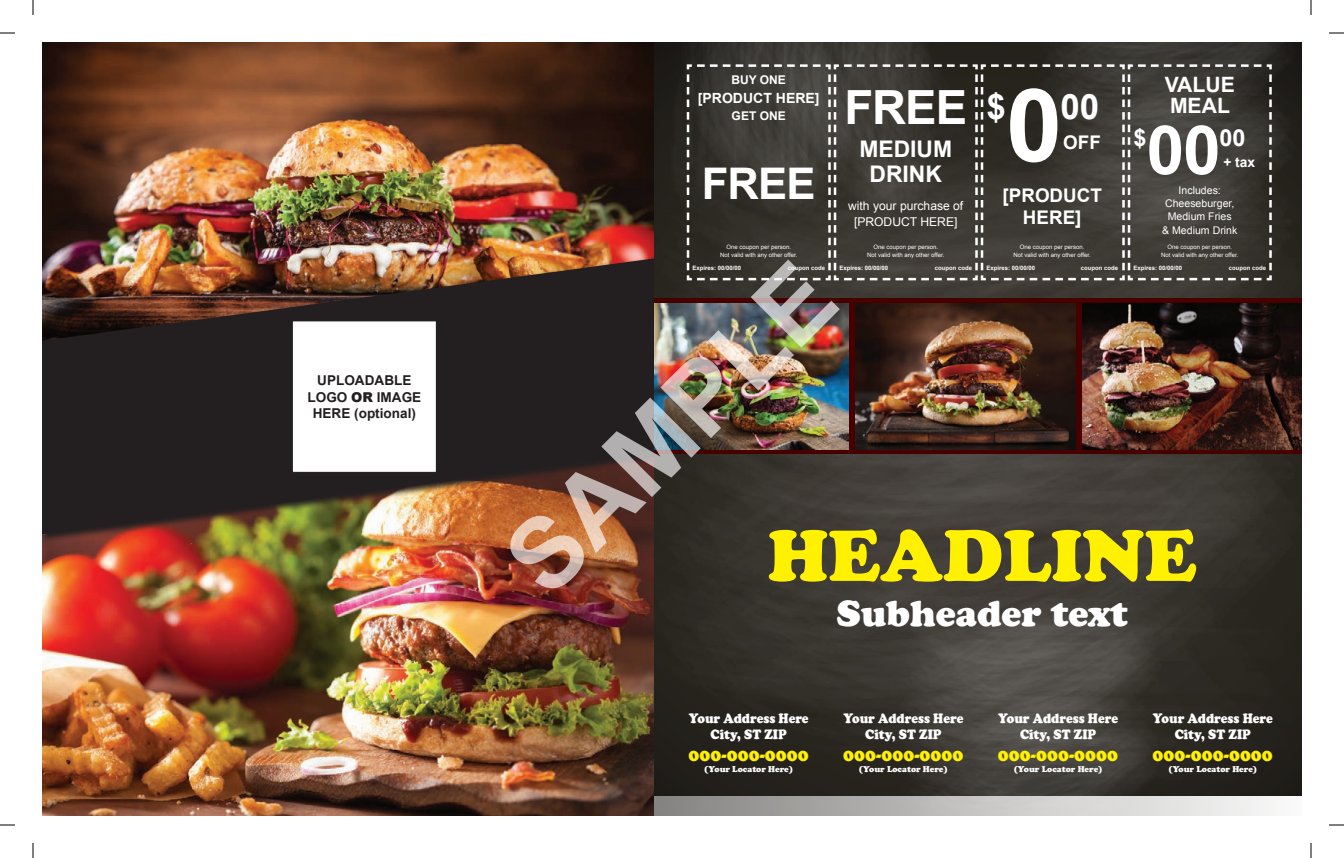
<style>
.page{position:relative;width:1344px;height:858px;background:#fff}
.page>*{position:absolute;margin:0;border:0;box-sizing:border-box;transform-origin:0 0}
.t1{font:700 101.5px "Arial";color:#fff}
.t2{font:700 100px "Arial";color:rgb(255 255 255/.65)}
.t3{font:900 75.4px "Cooper";color:#fff101}
.t4{font:700 68px "Arial";color:#fff}
.t5{font:700 47.1px "Arial";color:#fff}
.t6{font:700 43.6px "Arial";color:#fff}
.t7{font:900 37.7px "Cooper";color:#fff}
.t8{font:700 35px "Arial";color:#fff}
.t9{font:700 23.4px "Arial";color:#fff}
.t10{font:700 22.9px/25.6px "Arial";color:#fff;text-align:center}
.t11{font:700 21.1px/21.1px "Arial";color:#fff}
.t12{font:700 18.8px/21.5px "Arial";color:#fff;text-align:center}
.t13{font:900 18.3px "Cooper";color:#fff101}
.t14{font:900 14px/16.3px "Cooper";color:#fff;text-align:center;scale:.9 1}
.t15{font:700 14px "Arial";color:#fff}
.t16{font:700 13.8px "Arial";color:#fff}
.t17{font:700 13.6px/16.3px "Arial";color:#231f20;text-align:center}
.t18{font:12.1px/16.2px "Arial";color:#fff;text-align:center}
.t19{font:700 12px "Arial";color:#fff}
.t20{font:10.6px/13.2px "Arial";color:#fff;text-align:center}
.t21{font:900 8.6px "Cooper";color:#fff}
.t22{font:6px/7.2px "Arial";color:#fff;text-align:center}
.t23{font:700 6px "Arial";color:#fff}
.s1{font-weight:900}
</style>
<div class="page">
<img style="left:42px;top:543px;width:612px;height:273px">
<img style="left:42px;top:42px;width:612px;height:214px">
<img style="left:42px;top:256px;width:612px;height:287px">
<img style="left:42px;top:258px;width:612px;height:277px">
<img style="left:654px;top:42px;width:648px;height:755px">
<div style="left:654px;top:298px;width:648px;height:156px;background:#470000"></div>
<img style="left:654px;top:303px;width:195px;height:146px">
<img style="left:1083px;top:303px;width:219px;height:146px">
<img style="left:856px;top:303px;width:219px;height:146px">
<svg style="left:686px;top:63px;width:587px;height:219px;background:#423f3a"></svg>
<div style="left:654px;top:797px;width:648px;height:19px;background:linear-gradient(to right,#878583,#fdfdfd)"></div>
<div style="left:292px;top:321px;width:144px;height:151px;background:#fff"></div>
<div style="left:292px;top:320px;width:145px;height:153px;border:1px solid #231f20"></div>
<svg style="left:0;top:32px;width:15px;height:2px"></svg>
<svg style="left:1329px;top:32px;width:15px;height:2px"></svg>
<svg style="left:0;top:824px;width:15px;height:2px"></svg>
<svg style="left:1329px;top:824px;width:15px;height:2px"></svg>
<svg style="left:32px;top:0;width:2px;height:15px"></svg>
<svg style="left:32px;top:843px;width:2px;height:15px"></svg>
<svg style="left:1310px;top:0;width:2px;height:15px"></svg>
<svg style="left:1310px;top:843px;width:2px;height:15px"></svg>
<h3 class="t17" style="left:308px;top:373px;width:115px">UPLOADABLE<br>LOGO <span class="s1">OR</span> IMAGE<br>HERE (optional)</h3>
<h3 class="t19" style="left:731px;top:72px;width:56px">BUY ONE</h3>
<h3 class="t15" style="left:698px;top:89px;width:123px">[PRODUCT HERE]</h3>
<h3 class="t19" style="left:732px;top:108px;width:56px">GET ONE</h3>
<h3 class="t6" style="left:702px;top:154px;width:115px">FREE</h3>
<h3 class="t5" style="left:844px;top:76px;width:124px">FREE</h3>
<h3 class="t10" style="left:859px;top:137px;width:94px">MEDIUM<br>DRINK</h3>
<h3 class="t18" style="left:848px;top:197px;width:117px">with your purchase of [PRODUCT HERE]</h3>
<h3 class="t8" style="left:986px;top:83px;width:21px">$</h3>
<h1 class="t1" style="left:1006px;top:58px;width:58px">0</h1>
<h3 class="t8" style="left:1060px;top:83px;width:40px">00</h3>
<h3 class="t12" style="left:1063px;top:132px;width:39px">OFF</h3>
<h3 class="t12" style="left:1003px;top:186px;width:101px">[PRODUCT<br>HERE]</h3>
<h3 class="t11" style="left:1165px;top:74px;width:72px">VALUE<br>MEAL</h3>
<h3 class="t9" style="left:1133px;top:122px;width:15px">$</h3>
<h3 class="t4" style="left:1147px;top:105px;width:76px">00</h3>
<h3 class="t9" style="left:1219px;top:122px;width:28px">00</h3>
<h3 class="t16" style="left:1223px;top:153px;width:33px">+ tax</h3>
<h3 class="t20" style="left:1162px;top:184px;width:77px">Includes:<br>Cheeseburger,<br>Medium Fries<br>&amp; Medium Drink</h3>
<p class="t22" style="left:720px;top:244px;width:79px">One coupon per person.<br>Not valid with any other offer.</p>
<p class="t23" style="left:788px;top:264px;width:39px">coupon code</p>
<p class="t23" style="left:935px;top:264px;width:39px">coupon code</p>
<p class="t23" style="left:1081px;top:264px;width:39px">coupon code</p>
<p class="t23" style="left:1229px;top:264px;width:39px">coupon code</p>
<p class="t22" style="left:867px;top:244px;width:79px">One coupon per person.<br>Not valid with any other offer.</p>
<p class="t22" style="left:1014px;top:244px;width:79px">One coupon per person.<br>Not valid with any other offer.</p>
<p class="t22" style="left:1161px;top:244px;width:79px">One coupon per person.<br>Not valid with any other offer.</p>
<h2 class="t2" style="left:477px;top:529px;width:418px;rotate:-45deg">SAMPLE</h2>
<p class="t23" style="left:692px;top:264px;width:50px">Expires: 00/00/00</p>
<p class="t23" style="left:839px;top:264px;width:50px">Expires: 00/00/00</p>
<p class="t23" style="left:986px;top:264px;width:50px">Expires: 00/00/00</p>
<p class="t23" style="left:1133px;top:264px;width:50px">Expires: 00/00/00</p>
<h3 class="t3" style="left:768px;top:512px;width:430px">HEADLINE</h3>
<h3 class="t7" style="left:836px;top:592px;width:293px">Subheader text</h3>
<h3 class="t14" style="left:689px;top:710px;width:135px">Your Address Here<br>City, ST ZIP</h3>
<h3 class="t13" style="left:689px;top:744px;width:122px">000-000-0000</h3>
<h3 class="t21" style="left:704px;top:765px;width:90px">(Your Locator Here)</h3>
<h3 class="t14" style="left:843px;top:710px;width:135px">Your Address Here<br>City, ST ZIP</h3>
<h3 class="t13" style="left:843px;top:744px;width:122px">000-000-0000</h3>
<h3 class="t21" style="left:859px;top:765px;width:90px">(Your Locator Here)</h3>
<h3 class="t14" style="left:998px;top:710px;width:135px">Your Address Here<br>City, ST ZIP</h3>
<h3 class="t13" style="left:998px;top:744px;width:122px">000-000-0000</h3>
<h3 class="t21" style="left:1014px;top:765px;width:90px">(Your Locator Here)</h3>
<h3 class="t14" style="left:1153px;top:710px;width:135px">Your Address Here<br>City, ST ZIP</h3>
<h3 class="t13" style="left:1153px;top:744px;width:122px">000-000-0000</h3>
<h3 class="t21" style="left:1168px;top:765px;width:90px">(Your Locator Here)</h3>
</div>
